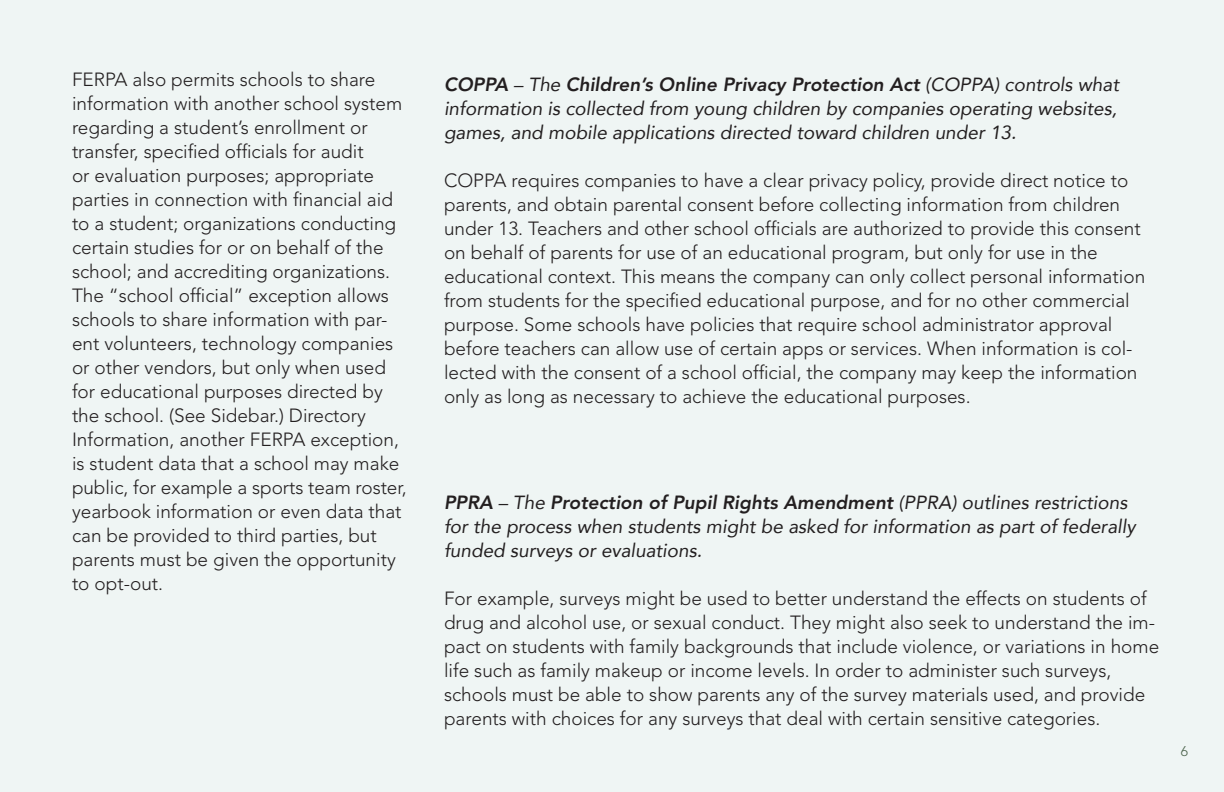
<style>
.page{position:relative;width:1224px;height:792px;background:#eff5f4}
.page>*{position:absolute;margin:0;border:0;box-sizing:border-box;transform-origin:0 0}
.t1{font:300 19px/24px "Avenir";color:#231f20}
.t2{font:italic 19px/24px "Avenir";color:#231f20;text-align:justify}
.t3{font:300 14px "Avenir";color:#4c634c}
.s1{font-weight:800}
</style>
<div class="page">
<p class="t1" style="left:72px;top:68px;width:336px">FERPA also permits schools to share information with another school system regarding a student’s enrollment or transfer, specified officials for audit<br>or evaluation purposes; appropriate parties in connection with financial aid to a student; organizations conducting certain studies for or on behalf of the school; and accrediting organizations.<br>The “school official” exception allows schools to share information with par&shy;ent volunteers, technology companies or other vendors, but only when used for educational purposes directed by the school. (See Sidebar.) Directory Information, another FERPA exception, is student data that a school may make public, for example a sports team roster, yearbook information or even data that can be provided to third parties, but parents must be given the opportunity to opt-out.</p>
<p class="t2" style="left:444px;top:72px;width:677px"><span class="s1">COPPA</span> – The <span class="s1">Children’s Online Privacy Protection Act</span> (COPPA) controls what information is collected from young children by companies operating websites, games, and mobile applications directed toward children under 13.</p>
<p class="t1" style="left:444px;top:168px;width:698px">COPPA requires companies to have a clear privacy policy, provide direct notice to parents, and obtain parental consent before collecting information from children under 13. Teachers and other school officials are authorized to provide this consent</p>
<p class="t1" style="left:444px;top:240px;width:703px">on behalf of parents for use of an educational program, but only for use in the educational context. This means the company can only collect personal information from students for the specified educational purpose, and for no other commercial purpose. Some schools have policies that require school administrator approval before teachers can allow use of certain apps or services. When information is col&shy;lected with the consent of a school official, the company may keep the information only as long as necessary to achieve the educational purposes.</p>
<p class="t2" style="left:444px;top:490px;width:693px;text-align:left"><span class="s1">PPRA</span> – The <span class="s1">Protection of Pupil Rights Amendment</span> (PPRA) outlines restrictions for the process when students might be asked for information as part of federally funded surveys or evaluations.</p>
<p class="t1" style="left:444px;top:586px;width:717px">For example, surveys might be used to better understand the effects on students of drug and alcohol use, or sexual conduct. They might also seek to understand the im&shy;pact on students with family backgrounds that include violence, or variations in home life such as family makeup or income levels. In order to administer such surveys, schools must be able to show parents any of the survey materials used, and provide parents with choices for any surveys that deal with certain sensitive categories.</p>
<p class="t3" style="left:1181px;top:743px;width:9px">6</p>
</div>
